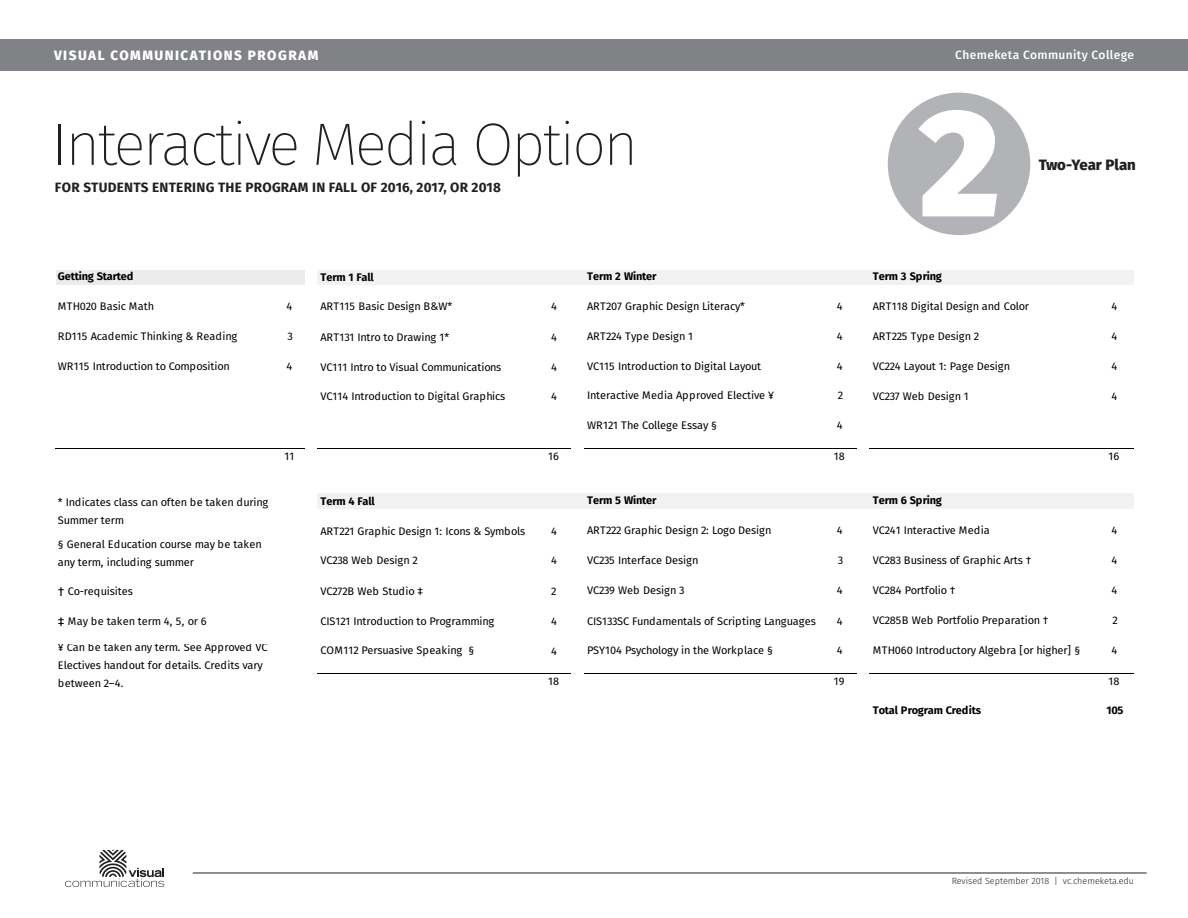
<style>
.page{position:relative;width:1188px;height:918px;background:#fff}
.page>*{position:absolute;margin:0;border:0;box-sizing:border-box;transform-origin:0 0}
.t1{font:800 153px "Fira Sans";color:#fff}
.Page_Title{font:200 60px "Fira Sans";letter-spacing:-.045em;color:#231f20}
.t2{font:800 15px "Fira Sans";color:#231f20}
.Page_Subtitle{font:700 13.5px "Fira Sans";letter-spacing:.02em;color:#231f20}
.t3{font:800 13.5px "Fira Sans";letter-spacing:.11em;color:#fff}
.t4{font:500 12px "Fira Sans";letter-spacing:.03em;color:#fff}
.t5{font:10.95px/18px "Fira Sans";letter-spacing:-.01em;color:#000}
.t6{font:700 10.95px "Fira Sans";letter-spacing:-.025em;color:#000}
.t7{font:300 9px "Fira Sans";color:#231f20}
.s1{font-size:13.05px}
</style>
<div class="page">
<div style="left:0;top:39px;width:1188px;height:32px;background:#808285"></div>
<hr style="left:193px;top:873px;width:954px;height:1px;background:#231f20">
<svg style="left:65px;top:850px;width:99px;height:37px"></svg>
<div style="left:887px;top:92px;width:144px;height:144px;background:#b2b3b7;border-radius:50%"></div>
<div style="left:56px;top:270px;width:249px;height:15px;background:#ececec"></div>
<div style="left:318px;top:270px;width:816px;height:15px;background:#f2f2f2"></div>
<div style="left:318px;top:493px;width:816px;height:16px;background:#f2f2f2"></div>
<hr style="left:55px;top:448px;width:250px;height:1px;background:#000">
<hr style="left:318px;top:448px;width:253px;height:1px;background:#000">
<hr style="left:584px;top:448px;width:273px;height:1px;background:#000">
<hr style="left:318px;top:673px;width:253px;height:1px;background:#000">
<hr style="left:584px;top:673px;width:273px;height:1px;background:#000">
<hr style="left:870px;top:448px;width:264px;height:1px;background:#000">
<hr style="left:870px;top:673px;width:264px;height:1px;background:#000">
<p class="t3" style="left:54px;top:44px;width:266px">VISUAL COMMUNICATIONS PROGRAM</p>
<p class="t4" style="left:955px;top:46px;width:180px">Chemeketa Community College</p>
<p class="Page_Title" style="left:52px;top:102px;width:588px">Interactive Media Option</p>
<p class="Page_Subtitle" style="left:55px;top:176px;width:447px">FOR STUDENTS ENTERING THE PROGRAM IN FALL OF 2016, 2017, OR 2018</p>
<h1 class="t1" style="left:919px;top:26px;width:83px">2</h1>
<h3 class="t2" style="left:1039px;top:151px;width:99px">Two-Year Plan</h3>
<p class="t6" style="left:58px;top:267px;width:77px">Getting Started</p>
<p class="t6" style="left:321px;top:268px;width:55px">Term 1 Fall</p>
<p class="t6" style="left:587px;top:267px;width:71px">Term 2 Winter</p>
<p class="t6" style="left:873px;top:267px;width:70px">Term 3 Spring</p>
<p class="t5" style="left:58px;top:296px;width:98px">MTH020 Basic Math</p>
<p class="t5" style="left:287px;top:296px;width:7px">4</p>
<p class="t5" style="left:321px;top:296px;width:133px">ART115 Basic Design B&amp;W*</p>
<p class="t5" style="left:551px;top:296px;width:7px">4</p>
<p class="t5" style="left:587px;top:296px;width:159px">ART207 Graphic Design Literacy*</p>
<p class="t5" style="left:837px;top:296px;width:7px">4</p>
<p class="t5" style="left:873px;top:296px;width:158px">ART118 Digital Design and Color</p>
<p class="t5" style="left:1112px;top:296px;width:7px">4</p>
<p class="t5" style="left:58px;top:326px;width:181px">RD115 Academic Thinking &amp; Reading</p>
<p class="t5" style="left:288px;top:326px;width:7px">3</p>
<p class="t5" style="left:321px;top:327px;width:130px">ART131 Intro to Drawing 1*</p>
<p class="t5" style="left:551px;top:327px;width:7px">4</p>
<p class="t5" style="left:587px;top:326px;width:107px">ART224 Type Design 1</p>
<p class="t5" style="left:837px;top:326px;width:7px">4</p>
<p class="t5" style="left:873px;top:326px;width:108px">ART225 Type Design 2</p>
<p class="t5" style="left:1112px;top:326px;width:7px">4</p>
<p class="t5" style="left:58px;top:356px;width:174px">WR115 Introduction to Composition</p>
<p class="t5" style="left:287px;top:356px;width:7px">4</p>
<p class="t5" style="left:321px;top:357px;width:182px">VC111 Intro to Visual Communications</p>
<p class="t5" style="left:551px;top:357px;width:7px">4</p>
<p class="t5" style="left:587px;top:356px;width:175px">VC115 Introduction to Digital Layout</p>
<p class="t5" style="left:837px;top:356px;width:7px">4</p>
<p class="t5" style="left:873px;top:356px;width:139px">VC224 Layout 1: Page Design</p>
<p class="t5" style="left:1112px;top:356px;width:7px">4</p>
<p class="t5" style="left:321px;top:387px;width:186px">VC114 Introduction to Digital Graphics</p>
<p class="t5" style="left:551px;top:387px;width:7px">4</p>
<p class="t5" style="left:587px;top:386px;width:188px">Interactive Media Approved Elective ¥</p>
<p class="t5" style="left:838px;top:386px;width:7px">2</p>
<p class="t5" style="left:873px;top:387px;width:97px">VC237 Web Design 1</p>
<p class="t5" style="left:1112px;top:387px;width:7px">4</p>
<p class="t5" style="left:587px;top:416px;width:131px">WR121 The College Essay §</p>
<p class="t5" style="left:837px;top:416px;width:7px">4</p>
<p class="t5" style="left:285px;top:447px;width:11px">11</p>
<p class="t5" style="left:548px;top:447px;width:12px">16</p>
<p class="t5" style="left:834px;top:447px;width:13px">18</p>
<p class="t5" style="left:1109px;top:447px;width:12px">16</p>
<p class="t6" style="left:321px;top:492px;width:56px">Term 4 Fall</p>
<p class="t6" style="left:587px;top:491px;width:71px">Term 5 Winter</p>
<p class="t6" style="left:873px;top:491px;width:70px">Term 6 Spring</p>
<p class="t5" style="left:321px;top:522px;width:206px">ART221 Graphic Design 1: Icons &amp; Symbols</p>
<p class="t5" style="left:551px;top:522px;width:7px">4</p>
<p class="t5" style="left:587px;top:521px;width:186px">ART222 Graphic Design 2: Logo Design</p>
<p class="t5" style="left:837px;top:521px;width:7px">4</p>
<p class="t5" style="left:873px;top:521px;width:118px">VC241 Interactive Media</p>
<p class="t5" style="left:1112px;top:521px;width:7px">4</p>
<p class="t5" style="left:321px;top:551px;width:99px">VC238 Web Design 2</p>
<p class="t5" style="left:551px;top:551px;width:7px">4</p>
<p class="t5" style="left:587px;top:551px;width:113px">VC235 Interface Design</p>
<p class="t5" style="left:838px;top:551px;width:7px">3</p>
<p class="t5" style="left:873px;top:551px;width:160px">VC283 Business of Graphic Arts †</p>
<p class="t5" style="left:1112px;top:551px;width:7px">4</p>
<p class="t5" style="left:58px;top:582px;width:77px"><span class="s1">†</span> Co-requisites</p>
<p class="t5" style="left:321px;top:582px;width:104px">VC272B Web Studio ‡</p>
<p class="t5" style="left:551px;top:582px;width:7px">2</p>
<p class="t5" style="left:587px;top:581px;width:99px">VC239 Web Design 3</p>
<p class="t5" style="left:837px;top:581px;width:7px">4</p>
<p class="t5" style="left:873px;top:581px;width:84px">VC284 Portfolio †</p>
<p class="t5" style="left:1112px;top:581px;width:7px">4</p>
<p class="t5" style="left:58px;top:612px;width:150px"><span class="s1">‡</span> May be taken term 4, 5, or 6</p>
<p class="t5" style="left:321px;top:612px;width:175px">CIS121 Introduction to Programming</p>
<p class="t5" style="left:551px;top:612px;width:7px">4</p>
<p class="t5" style="left:587px;top:612px;width:230px">CIS133SC Fundamentals of Scripting Languages</p>
<p class="t5" style="left:837px;top:612px;width:7px">4</p>
<p class="t5" style="left:873px;top:611px;width:177px">VC285B Web Portfolio Preparation †</p>
<p class="t5" style="left:1113px;top:611px;width:7px">2</p>
<p class="t5" style="left:321px;top:641px;width:155px">COM112 Persuasive Speaking §</p>
<p class="t5" style="left:551px;top:642px;width:7px">4</p>
<p class="t5" style="left:587px;top:641px;width:187px">PSY104 Psychology in the Workplace §</p>
<p class="t5" style="left:837px;top:641px;width:7px">4</p>
<p class="t5" style="left:873px;top:641px;width:209px">MTH060 Introductory Algebra [or higher] §</p>
<p class="t5" style="left:1112px;top:641px;width:7px">4</p>
<p class="t5" style="left:548px;top:672px;width:13px">18</p>
<p class="t5" style="left:834px;top:672px;width:12px">19</p>
<p class="t5" style="left:1109px;top:672px;width:13px">18</p>
<p class="t6" style="left:873px;top:701px;width:110px">Total Program Credits</p>
<p class="t6" style="left:1107px;top:701px;width:18px">105</p>
<p class="t5" style="left:58px;top:493px;width:212px">* Indicates class can often be taken during<br>Summer term</p>
<p class="t5" style="left:58px;top:535px;width:206px">§ General Education course may be taken any term, including summer</p>
<p class="t5" style="left:58px;top:638px;width:211px">¥ Can be taken any term. See Approved VC<br>Electives handout for details. Credits vary between 2–4.</p>
<p class="t7" style="left:952px;top:875px;width:184px">Revised September 2018 | vc.chemeketa.edu</p>
</div>
